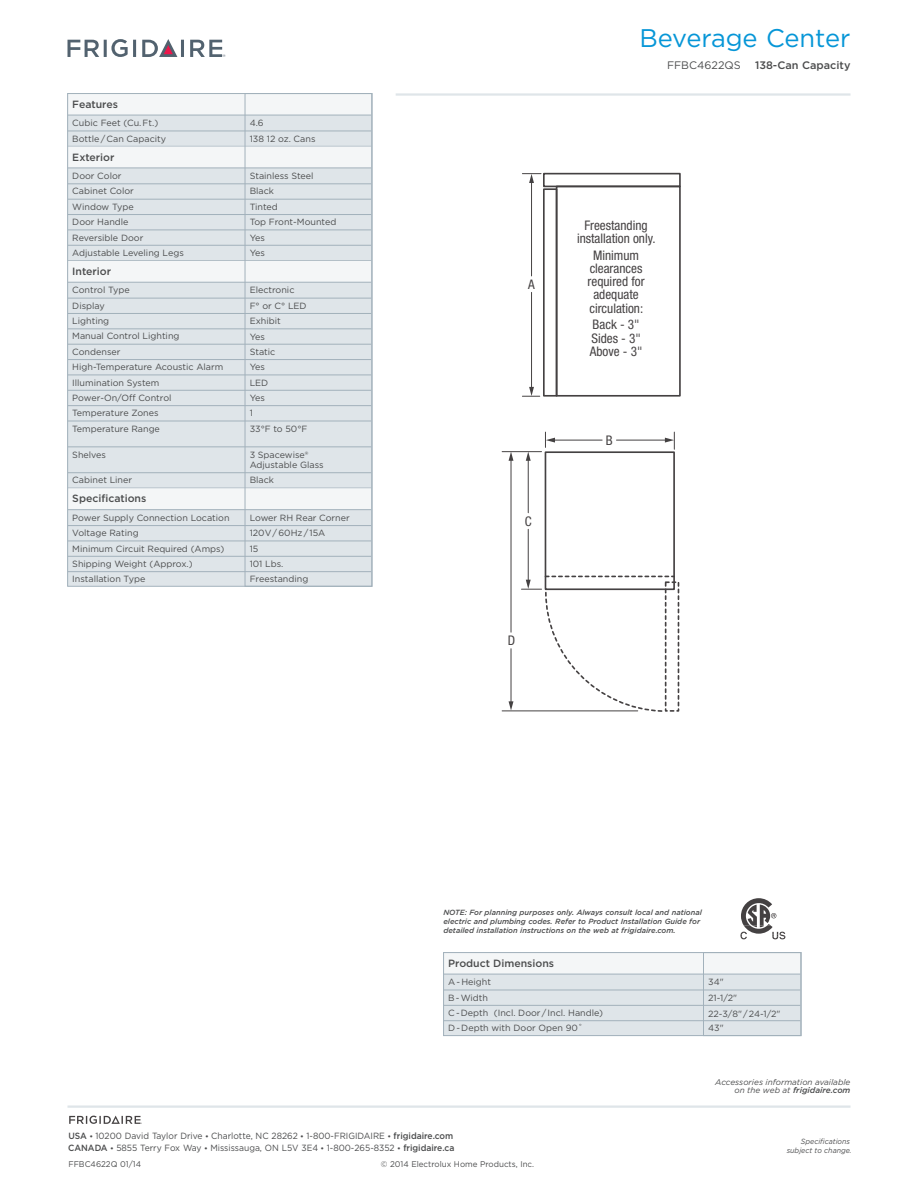
<style>
.page{position:relative;width:918px;height:1188px;background:#fff}
.page>*{position:absolute;margin:0;border:0;box-sizing:border-box;transform-origin:0 0}
.t1{font:25.5px "Gotham";color:#0696d7}
.t2{font:condensed 13.35px "Helvetica Neue";color:#231f20}
.t3{font:condensed 13.2px/13.2px "Helvetica Neue";color:#231f20;text-align:center}
.t4{font:500 10.8px "Gotham";color:#4b4c4d}
.t5{font:10.8px "Gotham";color:#4b4c4d}
.t6{font:500 10.5px "Gotham";color:#4b4c4d}
.t7{font:9px/15.3px "Gotham";color:#4b4c4d}
.t8{font:9px/11.9px "Gotham";color:#4b4c4d;scale:.95 1}
.t9{font:italic 8.25px/8.2px "Gotham";color:#4b4c4d;text-align:right}
.t10{font:8.25px "Gotham";color:#4b4c4d}
.t11{font:italic 500 7.5px/9px "Gotham";color:#4b4c4d}
.t12{font:italic 7.5px/9px "Gotham";color:#4b4c4d;text-align:right;scale:.95 1}
.s1{font-weight:500}
.s2{font-weight:500;font-size:7.5px}
</style>
<div class="page">
<hr style="left:68px;top:1106px;width:782px;height:2px;background:#dfe5e9">
<hr style="left:396px;top:93px;width:455px;height:3px;background:#dfe5e9">
<svg style="left:69px;top:1116px;width:73px;height:8px"></svg>
<svg style="left:68px;top:39px;width:68px;height:18px"></svg>
<svg style="left:142px;top:39px;width:42px;height:18px"></svg>
<svg style="left:190px;top:40px;width:35px;height:17px"></svg>
<div style="left:68px;top:94px;width:304px;height:492px;background:#dfe5e9"></div>
<div style="left:68px;top:94px;width:303px;height:21px;background:#f4f6f7"></div>
<hr style="left:68px;top:115px;width:303px;height:1px;background:#a2b1bb">
<hr style="left:68px;top:131px;width:303px;height:1px;background:#a2b1bb">
<hr style="left:68px;top:146px;width:303px;height:1px;background:#a2b1bb">
<div style="left:68px;top:147px;width:303px;height:21px;background:#f4f6f7"></div>
<hr style="left:68px;top:168px;width:303px;height:1px;background:#a2b1bb">
<hr style="left:68px;top:184px;width:303px;height:1px;background:#a2b1bb">
<hr style="left:68px;top:199px;width:303px;height:1px;background:#a2b1bb">
<hr style="left:68px;top:214px;width:303px;height:1px;background:#a2b1bb">
<hr style="left:68px;top:230px;width:303px;height:1px;background:#a2b1bb">
<hr style="left:68px;top:245px;width:303px;height:1px;background:#a2b1bb">
<hr style="left:68px;top:260px;width:303px;height:1px;background:#a2b1bb">
<div style="left:68px;top:261px;width:303px;height:21px;background:#f4f6f7"></div>
<hr style="left:68px;top:282px;width:303px;height:1px;background:#a2b1bb">
<hr style="left:68px;top:298px;width:303px;height:1px;background:#a2b1bb">
<hr style="left:68px;top:313px;width:303px;height:1px;background:#a2b1bb">
<hr style="left:68px;top:329px;width:303px;height:1px;background:#a2b1bb">
<hr style="left:68px;top:344px;width:303px;height:1px;background:#a2b1bb">
<hr style="left:68px;top:359px;width:303px;height:1px;background:#a2b1bb">
<hr style="left:68px;top:375px;width:303px;height:1px;background:#a2b1bb">
<hr style="left:68px;top:390px;width:303px;height:1px;background:#a2b1bb">
<hr style="left:68px;top:405px;width:303px;height:1px;background:#a2b1bb">
<hr style="left:68px;top:421px;width:303px;height:1px;background:#a2b1bb">
<hr style="left:68px;top:447px;width:303px;height:1px;background:#a2b1bb">
<hr style="left:68px;top:472px;width:303px;height:1px;background:#a2b1bb">
<div style="left:68px;top:488px;width:303px;height:22px;background:#f4f6f7"></div>
<hr style="left:68px;top:509px;width:303px;height:1px;background:#a2b1bb">
<hr style="left:68px;top:525px;width:303px;height:1px;background:#a2b1bb">
<hr style="left:68px;top:541px;width:303px;height:1px;background:#a2b1bb">
<hr style="left:68px;top:556px;width:303px;height:1px;background:#a2b1bb">
<hr style="left:68px;top:571px;width:303px;height:1px;background:#a2b1bb">
<div style="left:245px;top:93px;width:127px;height:493px;border:1px solid #a2b1bb"></div>
<svg style="left:740px;top:898px;width:45px;height:41px"></svg>
<div style="left:444px;top:953px;width:357px;height:83px;background:#dfe5e9"></div>
<div style="left:444px;top:953px;width:356px;height:21px;background:#f4f6f7"></div>
<hr style="left:444px;top:974px;width:356px;height:1px;background:#a2b1bb">
<hr style="left:444px;top:990px;width:356px;height:1px;background:#a2b1bb">
<hr style="left:444px;top:1005px;width:356px;height:1px;background:#a2b1bb">
<hr style="left:444px;top:1020px;width:356px;height:1px;background:#a2b1bb">
<div style="left:443px;top:952px;width:358px;height:84px;border:1px solid #a2b1bb"></div>
<div style="left:703px;top:952px;width:98px;height:84px;border:1px solid #a2b1bb"></div>
<svg style="left:555px;top:172px;width:126px;height:225px"></svg>
<div style="left:543px;top:188px;width:14px;height:209px;border:2px solid #231f20"></div>
<hr style="left:531px;top:292px;width:1px;height:97px;background:#231f20">
<hr style="left:531px;top:181px;width:1px;height:95px;background:#231f20">
<svg style="left:522px;top:173px;width:19px;height:10px"></svg>
<svg style="left:522px;top:387px;width:18px;height:10px"></svg>
<div style="left:543px;top:173px;width:138px;height:14px;border:2px solid #231f20"></div>
<svg style="left:501px;top:432px;width:174px;height:280px"></svg>
<div style="left:665px;top:581px;width:14px;height:131px;border:2px dashed #231f20"></div>
<h1 class="t1" style="left:639px;top:22px;width:213px">Beverage Center</h1>
<p class="t6" style="left:72px;top:97px;width:47px">Features</p>
<p class="t7" style="left:72px;top:115px;width:95px">Cubic Feet (Cu. Ft.)<br>Bottle / Can Capacity</p>
<p class="t6" style="left:72px;top:150px;width:44px">Exterior</p>
<p class="t7" style="left:72px;top:168px;width:113px">Door Color<br>Cabinet Color<br>Window Type<br>Door Handle<br>Reversible Door<br>Adjustable Leveling Legs</p>
<p class="t6" style="left:72px;top:264px;width:40px">Interior</p>
<p class="t7" style="left:72px;top:282px;width:153px">Control Type<br>Display<br>Lighting<br>Manual Control Lighting<br>Condenser<br>High-Temperature Acoustic Alarm<br>Illumination System<br>Power-On/Off Control<br>Temperature Zones<br>Temperature Range</p>
<p class="t7" style="left:72px;top:446px;width:35px">Shelves</p>
<p class="t7" style="left:72px;top:472px;width:61px">Cabinet Liner</p>
<p class="t6" style="left:72px;top:492px;width:76px">Specifications</p>
<p class="t7" style="left:72px;top:510px;width:159px">Power Supply Connection Location<br>Voltage Rating<br>Minimum Circuit Required (Amps)<br>Shipping Weight (Approx.)<br>Installation Type</p>
<p class="t7" style="left:250px;top:115px;width:67px">4.6<br>138 12 oz. Cans</p>
<p class="t7" style="left:250px;top:168px;width:88px">Stainless Steel<br>Black<br>Tinted<br>Top Front-Mounted<br>Yes<br>Yes</p>
<p class="t7" style="left:250px;top:282px;width:59px">Electronic<br>F° or C° LED<br>Exhibit<br>Yes<br>Static<br>Yes<br>LED<br>Yes<br>1<br>33°F to 50°F</p>
<p class="t7" style="left:250px;top:449px;width:75px;line-height:10.5px">3 Spacewise®<br>Adjustable Glass</p>
<p class="t7" style="left:250px;top:472px;width:26px">Black</p>
<p class="t7" style="left:250px;top:510px;width:102px">Lower RH Rear Corner<br>120V / 60Hz / 15A<br>15<br>101 Lbs.<br>Freestanding</p>
<p class="t5" style="left:667px;top:58px;width:75px">FFBC4622QS</p>
<p class="t4" style="left:755px;top:58px;width:97px">138-Can Capacity</p>
<h3 class="t3" style="left:528px;top:278px;width:8px">A</h3>
<h2 class="t2" style="left:525px;top:513px;width:8px">C</h2>
<h3 class="t3" style="left:577px;top:218px;width:80px">Freestanding installation only.</h3>
<h3 class="t3" style="left:588px;top:248px;width:59px">Minimum clearances required for adequate circulation:</h3>
<h3 class="t3" style="left:590px;top:318px;width:54px;text-align:left">Back - 3"<br>Sides - 3"<br>Above - 3"</h3>
<h2 class="t2" style="left:606px;top:433px;width:8px">B</h2>
<h2 class="t2" style="left:508px;top:633px;width:9px">D</h2>
<p class="t11" style="left:443px;top:908px;width:260px">NOTE: For planning purposes only. Always consult local and national electric and plumbing codes. Refer to Product Installation Guide for detailed installation instructions on the web at frigidaire.com.</p>
<p class="t6" style="left:448px;top:956px;width:108px">Product Dimensions</p>
<p class="t7" style="left:448px;top:974px;width:156px">A - Height<br>B - Width<br>C - Depth (Incl. Door / Incl. Handle)<br>D - Depth with Door Open 90˚</p>
<p class="t7" style="left:708px;top:974px;width:74px;line-height:15.8px">34"<br>21-1/2"<br>22-3/8" / 24-1/2"</p>
<p class="t7" style="left:708px;top:1020px;width:17px">43"</p>
<p class="t9" style="left:715px;top:1078px;width:137px">Accessories information available on the web at <span class="s1">frigidaire.com</span></p>
<p class="t8" style="left:68px;top:1130px;width:408px"><span class="s1">USA</span> <span class="s2">•</span> 10200 David Taylor Drive <span class="s2">•</span> Charlotte, NC 28262 <span class="s2">•</span> 1-800-FRIGIDAIRE <span class="s2">•</span> <span class="s1">frigidaire.com<br>CANADA</span> <span class="s2">•</span> 5855 Terry Fox Way <span class="s2">•</span> Mississauga, ON L5V 3E4 <span class="s2">•</span> 1-800-265-8352 <span class="s2">•</span> <span class="s1">frigidaire.ca</span></p>
<p class="t10" style="left:68px;top:1159px;width:74px">FFBC4622Q 01/14</p>
<p class="t10" style="left:381px;top:1159px;width:155px">© 2014 Electrolux Home Products, Inc.</p>
<p class="t12" style="left:787px;top:1136px;width:70px">Specifications subject to change.</p>
</div>
